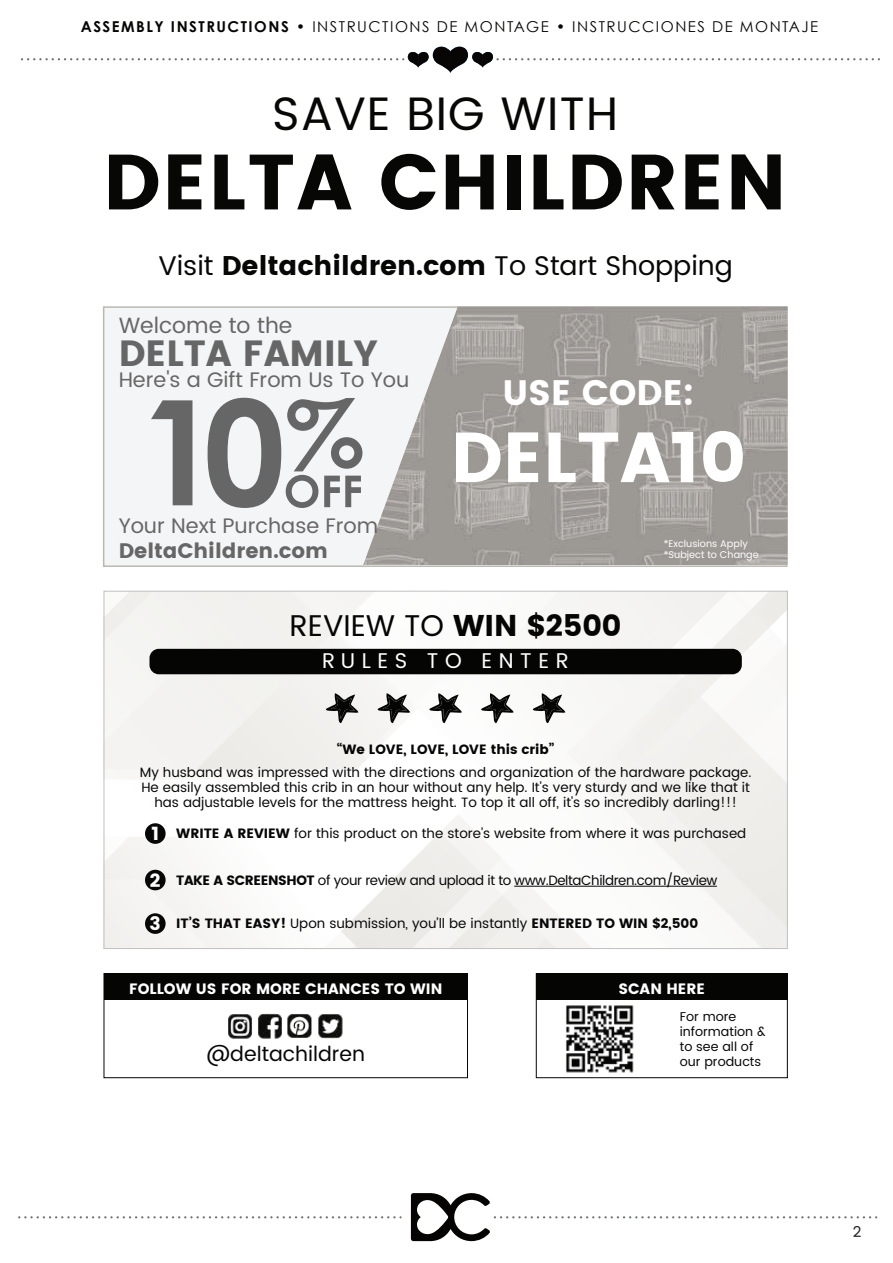
<style>
.page{position:relative;width:893px;height:1263px;background:#fff}
.page>*{position:absolute;margin:0;border:0;box-sizing:border-box;transform-origin:0 0}
.t1{font:78px "Poppins";letter-spacing:.02em;color:#070706}
.t2{font:70.5px "Poppins";color:#fff}
.t3{font:46.8px "Poppins";letter-spacing:.02em;color:#070706}
.t4{font:36.45px "Poppins";color:#676666}
.t5{font:35.25px "Poppins";color:#fff}
.t6{font:30px "Poppins";color:#050504}
.t7{font:27px "Poppins";color:#070706}
.t8{font:22.05px "Poppins";color:#676666}
.t9{font:21.3px "Poppins";letter-spacing:.31em;color:#fff}
.t10{font:21px "Poppins";color:#676666}
.t11{font:21px "Poppins";color:#676666}
.t12{font:20.55px "Poppins";color:#070707}
.t13{font:15px "Century Gothic";letter-spacing:.1em;color:#050604}
.t14{font:15px "Poppins";color:#fff}
.t15{font:15px "Poppins";color:#231f20}
.t16{font:13.5px/15px "Poppins";color:#070707;text-align:center}
.t17{font:13.5px "Poppins";letter-spacing:-.03em;color:#070707}
.t18{font:13.35px "Poppins";color:#050504}
.t19{font:12.75px/15px "Poppins";color:#070707}
.t20{font:9.75px "Poppins";color:#fff}
.s1{font-weight:700}
.s2{font-style:inherit}
.s3{font-size:18.75px;color:#fff}
</style>
<div class="page">
<div style="left:106px;top:309px;width:257px;height:255px;background:#f4f5f6"></div>
<img style="left:363px;top:306px;width:425px;height:259px">
<svg style="left:151px;top:400px;width:41px;height:105px"></svg>
<svg style="left:208px;top:398px;width:154px;height:110px"></svg>
<div style="left:106px;top:934px;width:133px;height:13px;background:#f5f3f1"></div>
<svg style="left:106px;top:593px;width:257px;height:341px"></svg>
<svg style="left:363px;top:593px;width:423px;height:354px"></svg>
<svg style="left:533px;top:693px;width:32px;height:30px"></svg>
<svg style="left:481px;top:693px;width:33px;height:30px"></svg>
<svg style="left:429px;top:693px;width:33px;height:30px"></svg>
<svg style="left:377px;top:693px;width:33px;height:30px"></svg>
<svg style="left:326px;top:693px;width:32px;height:30px"></svg>
<div style="left:149px;top:649px;width:593px;height:25px;background:#050504;border-radius:9px"></div>
<div style="left:145px;top:823px;width:21px;height:21px;background:#070707;border-radius:50%"></div>
<hr style="left:514px;top:886px;width:203px;height:1px;background:#070707">
<div style="left:145px;top:870px;width:21px;height:20px;background:#070707;border-radius:50%"></div>
<div style="left:145px;top:913px;width:21px;height:21px;background:#070707;border-radius:50%"></div>
<div style="left:104px;top:973px;width:364px;height:105px;border:1px solid #050504"></div>
<img style="left:258px;top:1013px;width:24px;height:26px">
<img style="left:228px;top:1014px;width:24px;height:25px">
<img style="left:287px;top:1014px;width:56px;height:25px">
<div style="left:104px;top:973px;width:363px;height:27px;background:#050504"></div>
<div style="left:536px;top:973px;width:252px;height:105px;border:1px solid #050504"></div>
<div style="left:536px;top:973px;width:251px;height:27px;background:#050504"></div>
<img style="left:561px;top:1005px;width:77px;height:72px">
<svg style="left:22px;top:47px;width:857px;height:26px"></svg>
<svg style="left:19px;top:1216px;width:382px;height:2px"></svg>
<svg style="left:411px;top:1193px;width:465px;height:48px"></svg>
<p class="t13" style="left:81px;top:16px;width:739px"><span class="s1">ASSEMBLY INSTRUCTIONS •</span> INSTRUCTIONS DE MONTAGE • INSTRUCCIONES DE MONTAJE</p>
<h3 class="t3" style="left:272px;top:80px;width:347px">SAVE BIG WITH</h3>
<h1 class="t1" style="left:103px;top:137px;width:685px">DELTA CHILDREN</h1>
<h3 class="t7" style="left:158px;top:246px;width:576px">Visit <span class="s2">Deltachildren.com</span> To Start Shopping</h3>
<h3 class="t8" style="left:119px;top:309px;width:175px">Welcome to the</h3>
<h3 class="t10" style="left:119px;top:364px;width:292px">Here's a Gift From Us To You</h3>
<h3 class="t4" style="left:119px;top:332px;width:261px">DELTA FAMILY</h3>
<h3 class="t10" style="left:119px;top:511px;width:261px">Your Next Purchase From</h3>
<h3 class="t11" style="left:119px;top:539px;width:211px">DeltaChildren.com</h3>
<h3 class="t5" style="left:502px;top:372px;width:193px">USE CODE:</h3>
<h2 class="t2" style="left:451px;top:416px;width:297px">DELTA10</h2>
<p class="t20" style="left:664px;top:537px;width:86px">*Exclusions Apply</p>
<p class="t20" style="left:664px;top:548px;width:97px">*Subject to Change</p>
<h3 class="t6" style="left:289px;top:604px;width:334px">REVIEW TO <span class="s2">WIN $2500</span></h3>
<h3 class="t9" style="left:322px;top:645px;width:248px">RULES TO ENTER</h3>
<p class="t18" style="left:337px;top:741px;width:219px">“We LOVE, LOVE, LOVE this crib”</p>
<p class="t16" style="left:140px;top:765px;width:613px">My husband was impressed with the directions and organization of the hardware package.<br>He easily assembled this crib in an hour without any help. It's very sturdy and we like that it has adjustable levels for the mattress height. To top it all off, it's so incredibly darling!!!</p>
<p class="t16" style="left:151px;top:826px;width:596px"><span class="s3">1</span> <span class="s2">WRITE A REVIEW</span> for this product on the store’s website from where it was purchased</p>
<p class="t17" style="left:150px;top:870px;width:569px"><span class="s3">2</span> <span class="s2">TAKE A SCREENSHOT</span> of your review and upload it to www.DeltaChildren.com/Review</p>
<p class="t16" style="left:150px;top:916px;width:550px"><span class="s3">3</span> <span class="s2">IT’S THAT EASY!</span> Upon submission, you’ll be instantly <span class="s2">ENTERED TO WIN $2,500</span></p>
<p class="t14" style="left:129px;top:980px;width:315px">FOLLOW US FOR MORE CHANCES TO WIN</p>
<p class="t14" style="left:618px;top:980px;width:88px">SCAN HERE</p>
<p class="t19" style="left:680px;top:1009px;width:87px">For more information &amp; to see all of our products</p>
<h3 class="t12" style="left:206px;top:1039px;width:160px">@deltachildren</h3>
<p class="t15" style="left:853px;top:1221px;width:10px">2</p>
</div>
